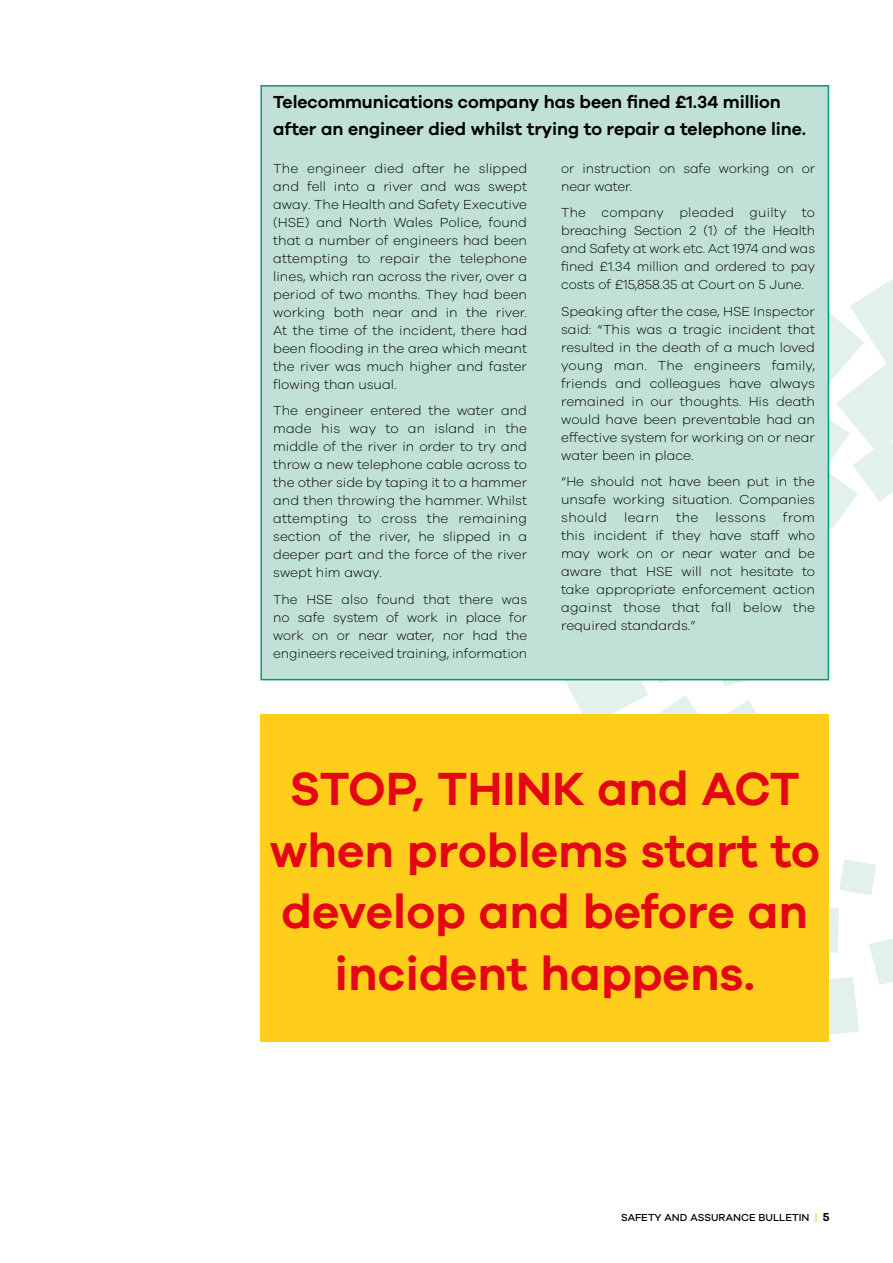
<style>
.page{position:relative;width:893px;height:1263px;background:#fff}
.page>*{position:absolute;margin:0;border:0;box-sizing:border-box;transform-origin:0 0}
.t1{font:600 48px/61.5px "Galano Grotesque";color:#e30613;text-align:center}
.t2{font:600 18px/27px "Galano Grotesque";letter-spacing:-.005em;color:#000}
.t3{font:300 13.5px/18px "Galano Grotesque";color:#000;text-align:justify}
.t4{font:300 13.5px "Galano Grotesque";letter-spacing:.025em;color:#000}
.t5{font:500 10.5px "Galano Grotesque";color:#000}
.s1{color:#ffcd1c}
.s2{font-weight:600;font-size:12px}
</style>
<div class="page">
<svg style="left:558px;top:279px;width:335px;height:756px"></svg>
<div style="left:260px;top:715px;width:569px;height:327px;background:#ffcd1c"></div>
<div style="left:260px;top:85px;width:569px;height:595px;background:#c1e1d8;border:2px solid #009a79"></div>
<h2 class="t2" style="left:273px;top:88px;width:534px">Telecommunications company has been fined £1.34 million after an engineer died whilst trying to repair a telephone line.</h2>
<p class="t3" style="left:273px;top:159px;width:255px">The engineer died after he slipped and fell into a river and was swept away. The Health and Safety Executive (HSE) and North Wales Police, found that a number of engineers had been attempting to repair the telephone lines, which ran across the river, over a period of two months. They had been working both near and in the river.<br>At the time of the incident, there had been flooding in the area which meant the river was much higher and faster flowing than usual.</p>
<p class="t3" style="left:273px;top:401px;width:255px">The engineer entered the water and made his way to an island in the middle of the river in order to try and throw a new telephone cable across to the other side by taping it to a hammer and then throwing the hammer. Whilst attempting to cross the remaining section of the river, he slipped in a deeper part and the force of the river swept him away.</p>
<p class="t3" style="left:273px;top:590px;width:255px">The HSE also found that there was no safe system of work in place for work on or near water, nor had the engineers received training, information</p>
<p class="t3" style="left:561px;top:159px;width:255px">or instruction on safe working on or near water.</p>
<p class="t3" style="left:561px;top:203px;width:255px">The company pleaded guilty to breaching Section 2 (1) of the Health and Safety at work etc. Act 1974 and was fined £1.34 million and ordered to pay costs of £15,858.35 at Court on 5 June.</p>
<p class="t3" style="left:561px;top:302px;width:255px">Speaking after the case, HSE Inspector said: “This was a tragic incident that resulted in the death of a much loved young man. The engineers family, friends and colleagues have always remained in our thoughts. His death would have been preventable had an effective system for working on or near water been in place.</p>
<p class="t3" style="left:561px;top:472px;width:255px">“He should not have been put in the unsafe working situation. Companies should</p>
<p class="t3" style="left:561px;top:508px;width:255px;text-indent:222px">from this incident if they have staff who may work on or near water and be aware that HSE will not hesitate to take appropriate enforcement action against those that fall below the required standards.”</p>
<p class="t3" style="left:624px;top:508px;width:37px">learn</p>
<p class="t3" style="left:676px;top:508px;width:24px">the</p>
<p class="t4" style="left:715px;top:510px;width:52px">lessons</p>
<h1 class="t1" style="left:270px;top:757px;width:552px">STOP, THINK and ACT when problems start to develop and before an incident happens.</h1>
<p class="t5" style="left:621px;top:1212px;width:210px">SAFETY AND ASSURANCE BULLETIN <span class="s1">|</span> <span class="s2">5</span></p>
</div>
